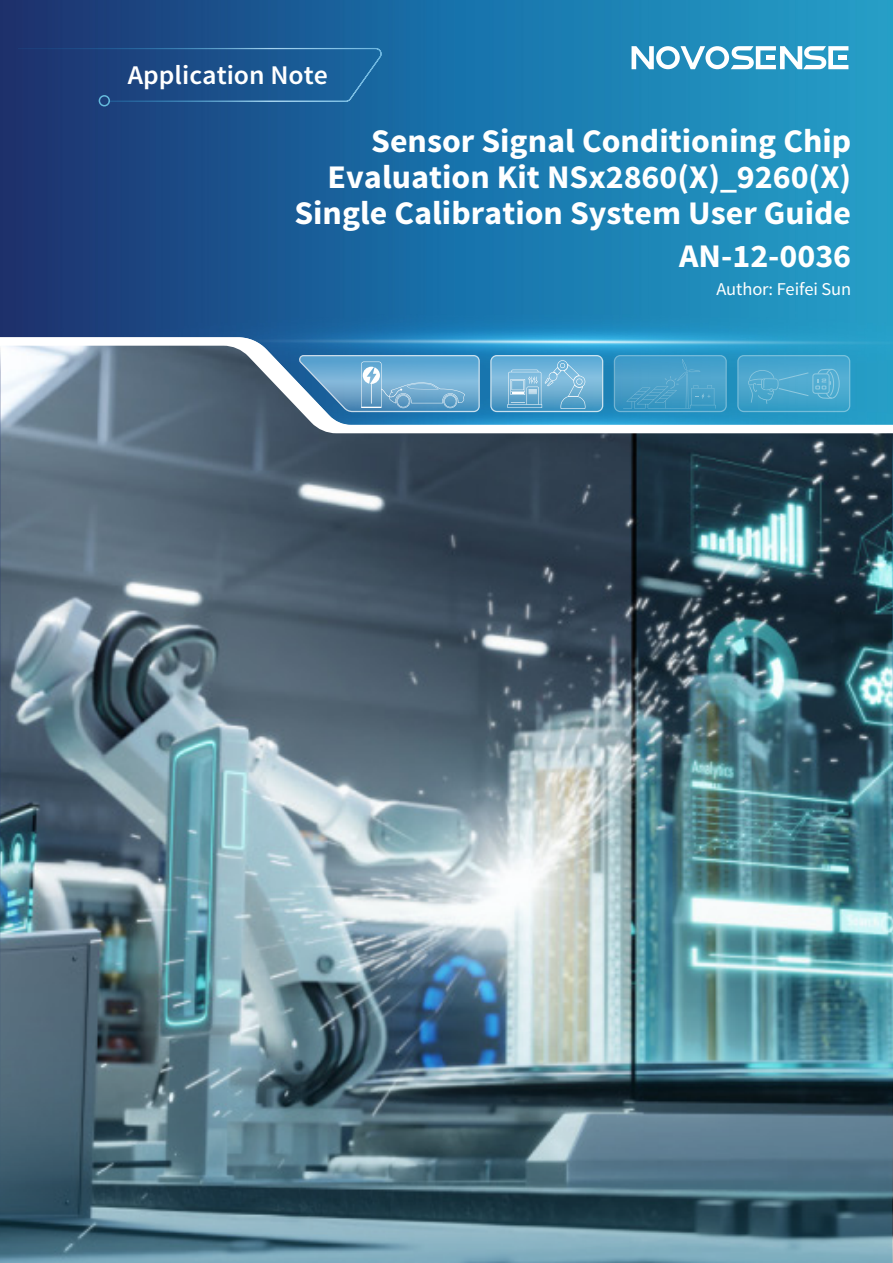
<style>
.page{position:relative;width:893px;height:1263px;background:#fff}
.page>*{position:absolute;margin:0;border:0;box-sizing:border-box;transform-origin:0 0}
.t1{font:700 33px/36px "Source Sans Pro";color:#fff;text-align:right}
.t2{font:600 27px "Source Sans Pro";color:#fff}
.t3{font:18px "Source Sans Pro";letter-spacing:-.005em;color:#fff}
</style>
<div class="page">
<img style="left:0;top:0;width:893px;height:337px">
<img style="left:0;top:433px;width:891px;height:830px">
<svg style="left:0;top:337px;width:893px;height:96px"></svg>
<svg style="left:18px;top:48px;width:364px;height:54px;background:#1d4f8a"></svg>
<div style="left:99px;top:95px;width:11px;height:11px;border:2px solid #65badc;border-radius:50%"></div>
<svg style="left:614px;top:356px;width:112px;height:55px"></svg>
<div style="left:614px;top:355px;width:113px;height:57px;border:1px solid #fff;border-radius:6px"></div>
<svg style="left:623px;top:359px;width:93px;height:49px;background:#489fc8"></svg>
<svg style="left:299px;top:355px;width:181px;height:57px;background:#72abd0"></svg>
<svg style="left:632px;top:46px;width:216px;height:23px"></svg>
<svg style="left:491px;top:356px;width:112px;height:55px;background:#65abd2"></svg>
<div style="left:490px;top:355px;width:113px;height:57px;border:1px solid #fff;border-radius:6px"></div>
<svg style="left:507px;top:360px;width:79px;height:49px;background:#7bb7d8"></svg>
<svg style="left:738px;top:356px;width:112px;height:55px;background:#42a3cb"></svg>
<div style="left:737px;top:355px;width:113px;height:57px;border:1px solid #fff;border-radius:6px"></div>
<svg style="left:748px;top:370px;width:61px;height:34px;background:#51aace"></svg>
<div style="left:812px;top:373px;width:17px;height:21px;border:1px solid #fff;border-radius:3px"></div>
<svg style="left:815px;top:369px;width:25px;height:31px"></svg>
<p class="t2" style="left:128px;top:58px;width:202px">Application Note</p>
<p class="t1" style="left:294px;top:124px;width:558px">Sensor Signal Conditioning Chip<br>Evaluation Kit NSx2860(X)_9260(X)<br>Single Calibration System User Guide</p>
<p class="t1" style="left:679px;top:239px;width:173px">AN-12-0036</p>
<p class="t3" style="left:716px;top:278px;width:136px">Author: Feifei Sun</p>
</div>
